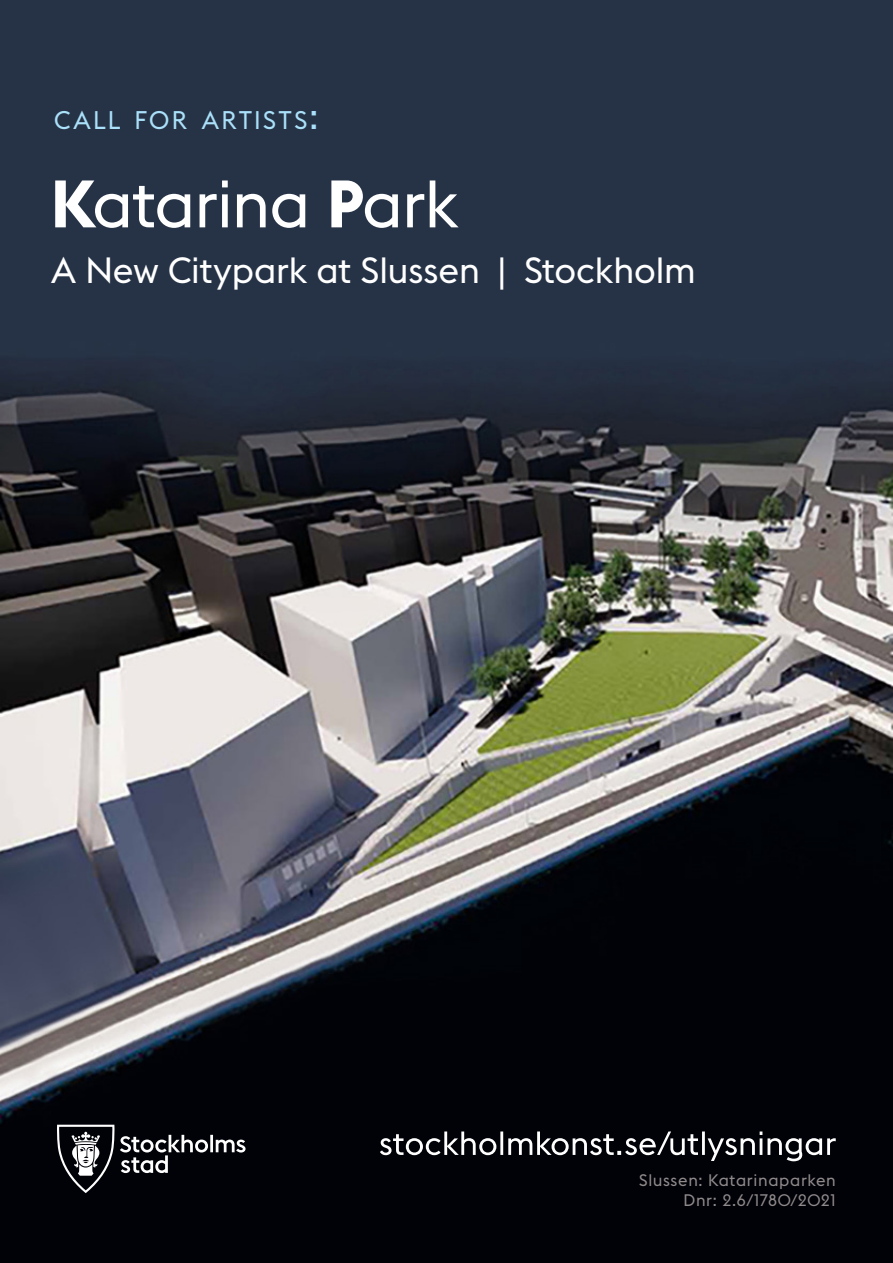
<style>
.page{position:relative;width:893px;height:1263px;background:#fff}
.page>*{position:absolute;margin:0;border:0;box-sizing:border-box;transform-origin:0 0}
.t1{font:66px "Stockholm Type";letter-spacing:-.015em;color:#fff}
.t2{font:36px "Stockholm Type";letter-spacing:-.005em;color:#fff}
.t3{font:25.2px "Stockholm Type";letter-spacing:.085em;color:#aae0f9}
.t4{font:16.5px "Stockholm Type";letter-spacing:.04em;color:#908a8b}
.s1{font-size:36px}
.s2{font-weight:700}
</style>
<div class="page">
<img style="left:0;top:0;width:893px;height:1263px">
<svg style="left:380px;top:1131px;width:456px;height:30px;background:#38393c"></svg>
<svg style="left:57px;top:1125px;width:189px;height:68px;background:#2b2c30"></svg>
<p class="t3" style="left:54px;top:103px;width:266px">CALL FOR ARTISTS<span class="s1">:</span></p>
<p class="t1" style="left:51px;top:159px;width:409px"><span class="s2">K</span>atarina <span class="s2">P</span>ark</p>
<p class="t2" style="left:51px;top:246px;width:646px">A New Citypark at Slussen | Stockholm</p>
<p class="t4" style="left:639px;top:1169px;width:198px">Slussen: Katarinaparken</p>
<p class="t4" style="left:684px;top:1188px;width:154px">Dnr: 2.6/1780/2021</p>
</div>
